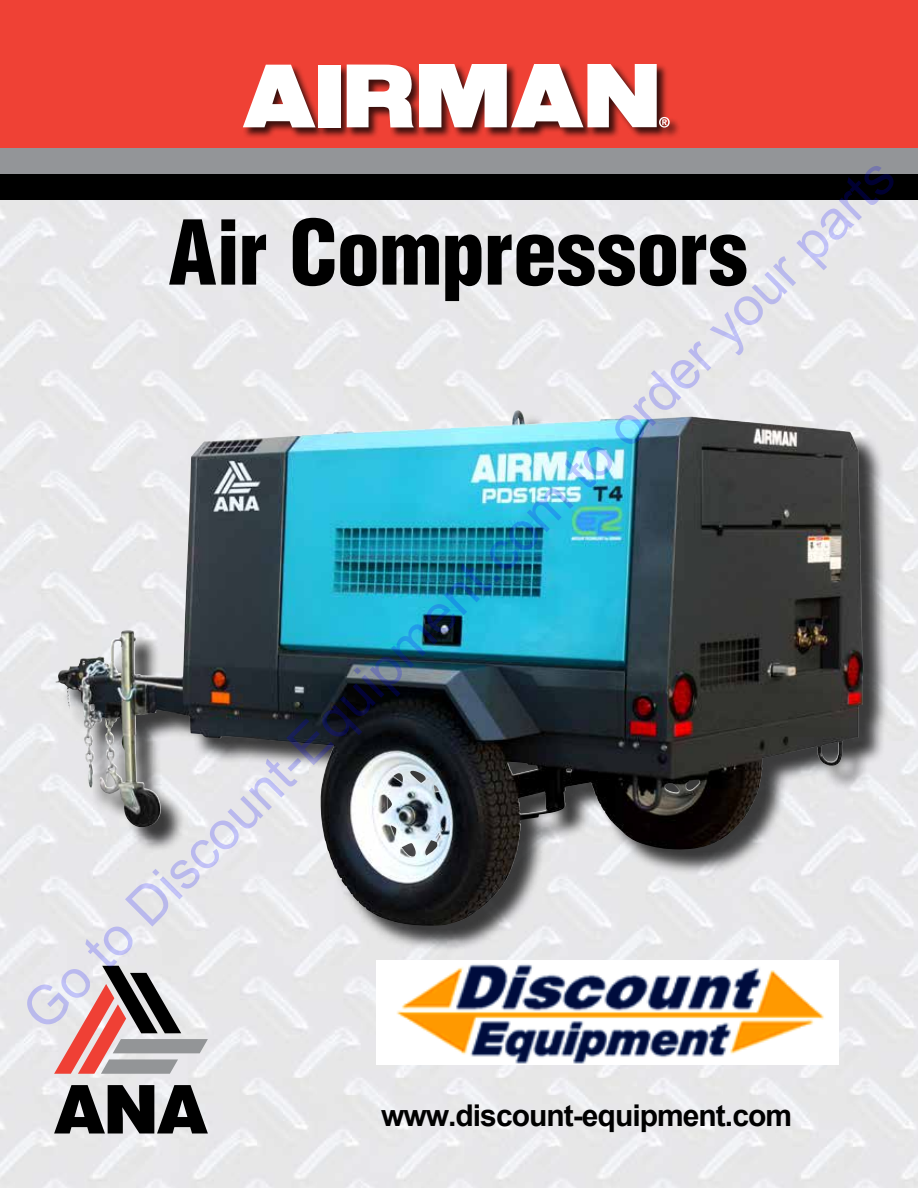
<style>
.page{position:relative;width:918px;height:1188px;background:#fff}
.page>*{position:absolute;margin:0;border:0;box-sizing:border-box;transform-origin:0 0}
.t1{font:900 condensed 87px "Helvetica";letter-spacing:-.005em;color:#000}
.t2{font:54px "Arial";color:rgb(0 0 255/.2)}
.t3{font:700 30px "Arial";letter-spacing:-.03em;color:#000}
</style>
<div class="page">
<img style="left:0;top:200px;width:918px;height:988px">
<div style="left:60px;top:414px;width:829px;height:538px;background:#000;opacity:.75"></div>
<img style="left:55px;top:413px;width:459px;height:375px">
<div style="left:0;top:0;width:918px;height:200px;background:#000"></div>
<div style="left:0;top:0;width:918px;height:173px;background:#939598"></div>
<div style="left:0;top:0;width:918px;height:147px;background:#ef4135"></div>
<div style="left:243px;top:63px;width:438px;height:76px;background:#000;opacity:.75"></div>
<div style="left:318px;top:65px;width:23px;height:62px;background:#fff"></div>
<svg style="left:243px;top:65px;width:73px;height:62px"></svg>
<svg style="left:347px;top:64px;width:323px;height:64px;background:#e5c1bf"></svg>
<svg style="left:54px;top:966px;width:154px;height:108px;background:#c1a8a8"></svg>
<svg style="left:54px;top:1085px;width:154px;height:49px;background:#585859"></svg>
<img style="left:376px;top:960px;width:462px;height:105px">
<p class="t2" style="left:6px;top:994px;width:1208px;rotate:-45deg">Go to Discount-Equipment.com to order your parts</p>
<h1 class="t1" style="left:168px;top:198px;width:581px">Air Compressors</h1>
<p class="t3" style="left:381px;top:1094px;width:413px">www.discount-equipment.com</p>
</div>
